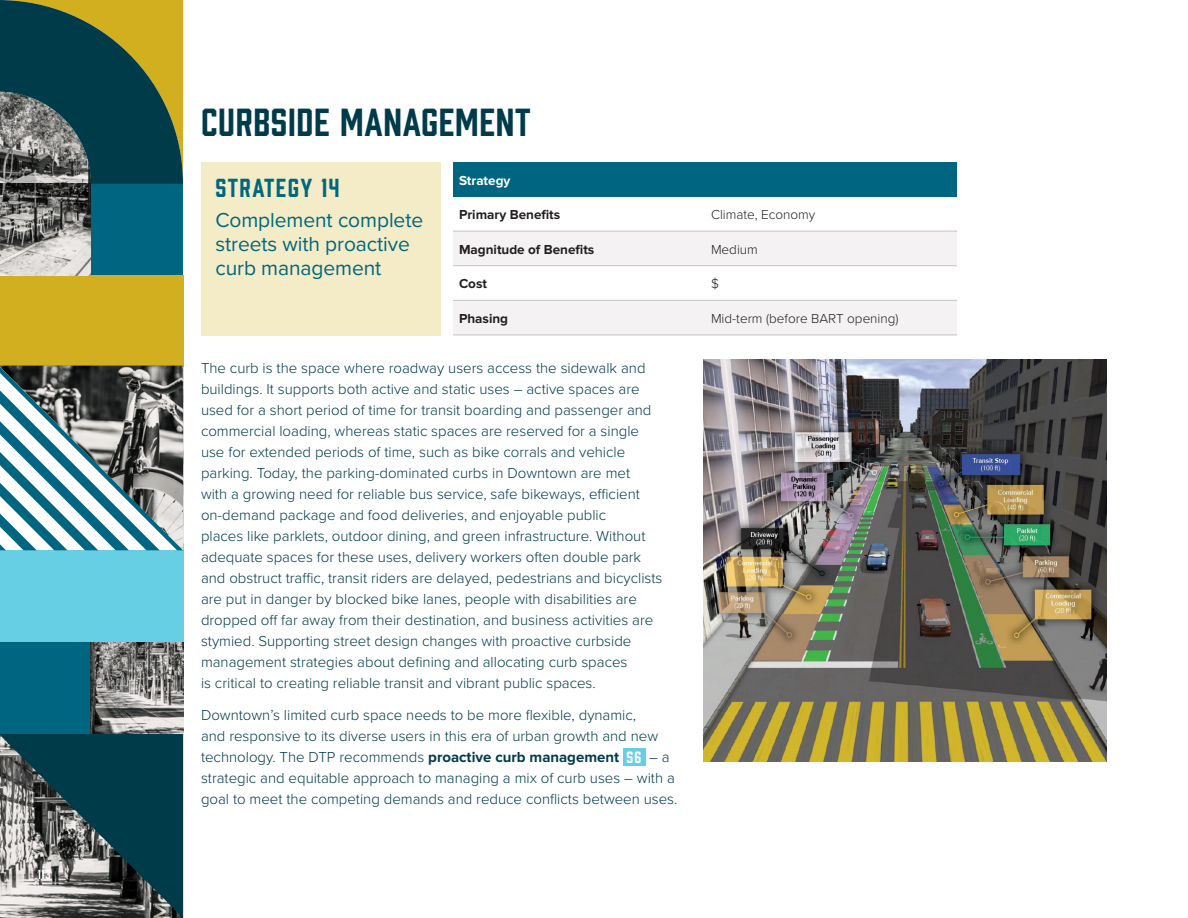
<style>
.page{position:relative;width:1188px;height:918px;background:#fff}
.page>*{position:absolute;margin:0;border:0;box-sizing:border-box;transform-origin:0 0}
.Heading_2{font:36px "Prohibition";letter-spacing:.02em;color:#003b49}
.Text_Box_Title{font:24px "Prohibition";letter-spacing:.06em;color:#00677d}
.Text_Box_Body{font:21px/24px "Proxima Nova";letter-spacing:-.005em;color:#00677d}
.t1{font:300 15px/21px "Proxima Nova";color:#003b49}
.Chapter_Name{font:15px "Prohibition";color:#fff}
.t2{font:300 13.5px "Proxima Nova";color:#231f20}
.t3{font:700 13.5px "Proxima Nova";color:#231f20}
.t4{font:700 13.5px "Proxima Nova";color:#fff}
.t5{font:12px "Prohibition";color:#fff}
.s1{font-weight:700}
</style>
<div class="page">
<div style="left:623px;top:748px;width:22px;height:18px;background:#67cfe3"></div>
<div style="left:201px;top:162px;width:240px;height:173px;background:#f4ebc7"></div>
<div style="left:453px;top:162px;width:504px;height:34px;background:#006580"></div>
<svg style="left:453px;top:232px;width:504px;height:103px;fill:#f5f2f3"></svg>
<hr style="left:453px;top:231px;width:252px;height:1px;background:#c4c4c4">
<hr style="left:705px;top:231px;width:252px;height:1px;background:#c4c4c4">
<hr style="left:453px;top:265px;width:252px;height:1px;background:#c4c4c4">
<hr style="left:705px;top:265px;width:252px;height:1px;background:#c4c4c4">
<hr style="left:453px;top:300px;width:252px;height:1px;background:#c4c4c4">
<hr style="left:705px;top:300px;width:252px;height:1px;background:#c4c4c4">
<hr style="left:453px;top:335px;width:252px;height:1px;background:#c4c4c4">
<hr style="left:705px;top:335px;width:252px;height:1px;background:#c4c4c4">
<div style="left:91px;top:183px;width:92px;height:92px;background:#006580"></div>
<div style="left:0;top:550px;width:183px;height:92px;background:#67cfe3"></div>
<div style="left:0;top:275px;width:183px;height:92px;background:#d2af1f"></div>
<svg style="left:0;top:0;width:183px;height:184px;background:#3b5b3d"></svg>
<img style="left:0;top:92px;width:91px;height:91px">
<div style="left:0;top:642px;width:91px;height:92px;background:#006580"></div>
<svg style="left:0;top:183px;width:91px;height:92px;background:#8b8a88"></svg>
<img style="left:90px;top:642px;width:93px;height:92px">
<img style="left:0;top:366px;width:183px;height:184px">
<svg style="left:0;top:734px;width:183px;height:184px;background:#3c5a60"></svg>
<img style="left:704px;top:360px;width:403px;height:402px">
<p class="t5" style="left:38px;top:866px;width:14px">113</p>
<p class="Heading_2" style="left:201px;top:97px;width:331px">CURBSIDE MANAGEMENT</p>
<p class="Text_Box_Title" style="left:215px;top:171px;width:126px">STRATEGY 14</p>
<p class="Text_Box_Body" style="left:215px;top:207px;width:209px">Complement complete streets with proactive curb management</p>
<p class="t4" style="left:459px;top:172px;width:53px">Strategy</p>
<p class="t3" style="left:459px;top:207px;width:103px">Primary Benefits</p>
<p class="t2" style="left:711px;top:205px;width:106px">Climate, Economy</p>
<p class="t3" style="left:459px;top:241px;width:137px">Magnitude of Benefits</p>
<p class="t2" style="left:711px;top:239px;width:48px">Medium</p>
<p class="t3" style="left:459px;top:276px;width:30px">Cost</p>
<p class="t2" style="left:711px;top:274px;width:9px">$</p>
<p class="t3" style="left:459px;top:311px;width:51px">Phasing</p>
<p class="t2" style="left:711px;top:308px;width:189px">Mid-term (before BART opening)</p>
<p class="t1" style="left:201px;top:357px;width:463px">The curb is the space where roadway users access the sidewalk and buildings. It supports both active and static uses – active spaces are used for a short period of time for transit boarding and passenger and commercial loading, whereas static spaces are reserved for a single use for extended periods of time, such as bike corrals and vehicle parking. Today, the parking-dominated curbs in Downtown are met<br>with a growing need for reliable bus service, safe bikeways, efficient on-demand package and food deliveries, and enjoyable public<br>places like parklets, outdoor dining, and green infrastructure. Without adequate spaces for these uses, delivery workers often double park and obstruct traffic, transit riders are delayed, pedestrians and bicyclists are put in danger by blocked bike lanes, people with disabilities are dropped off far away from their destination, and business activities are stymied. Supporting street design changes with proactive curbside management strategies about defining and allocating curb spaces<br>is critical to creating reliable transit and vibrant public spaces.</p>
<p class="t1" style="left:201px;top:704px;width:459px">Downtown’s limited curb space needs to be more flexible, dynamic, and responsive to its diverse users in this era of urban growth and new technology. The DTP recommends <span class="s1">proactive curb management</span></p>
<p class="Chapter_Name" style="left:626px;top:747px;width:16px">S6</p>
<p class="t1" style="left:201px;top:746px;width:478px;text-indent:448px">– a strategic and equitable approach to managing a mix of curb uses – with a goal to meet the competing demands and reduce conflicts between uses.</p>
</div>
